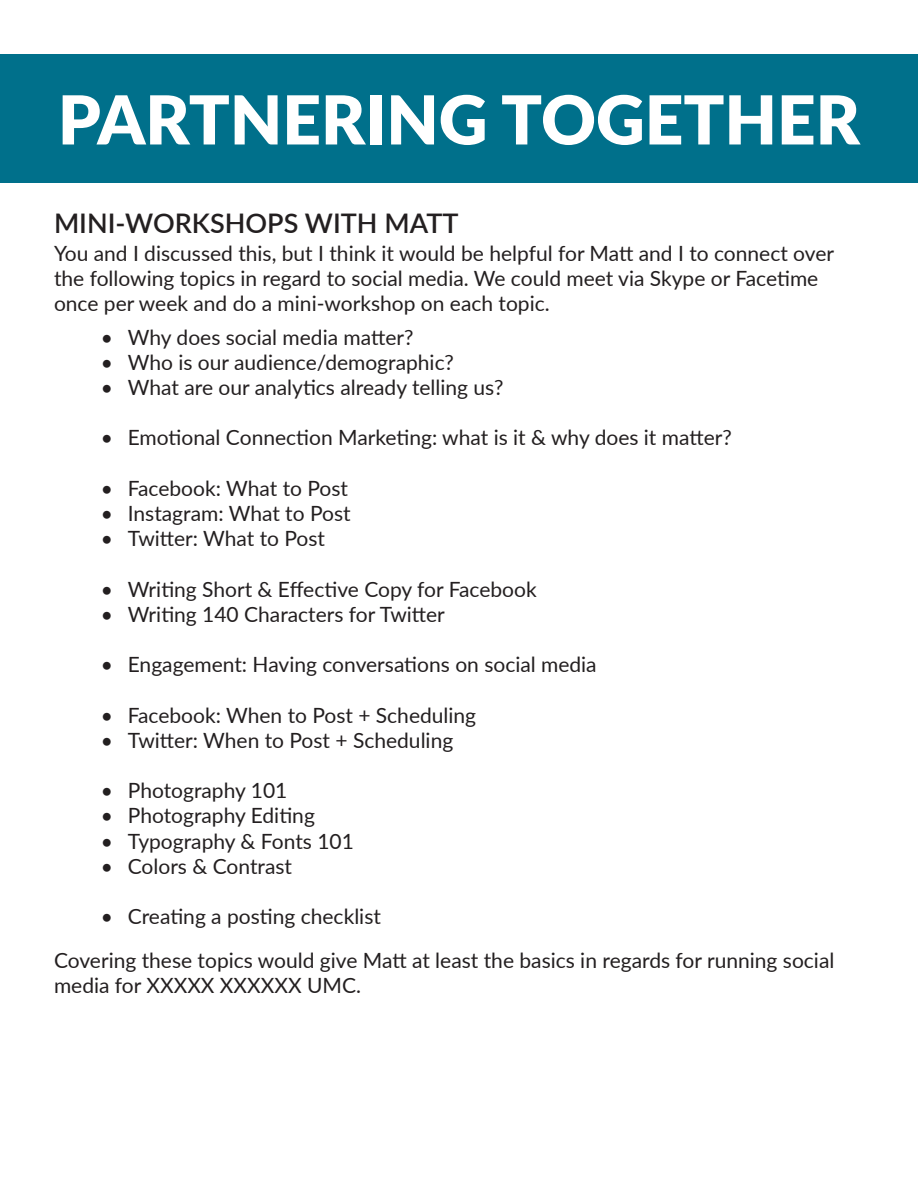
<style>
.page{position:relative;width:918px;height:1188px;background:#fff}
.page>*{position:absolute;margin:0;border:0;box-sizing:border-box;transform-origin:0 0}
.t1{font:900 67.5px "Lato";color:#fff}
.t2{font:600 27px "Lato";color:#231f20}
.t3{font:21px/25.2px "Lato";color:#231f20}
</style>
<div class="page">
<div style="left:0;top:54px;width:918px;height:128px;background:#00708b"></div>
<p class="t1" style="left:58px;top:69px;width:804px">PARTNERING TOGETHER</p>
<p class="t2" style="left:54px;top:204px;width:406px">MINI-WORKSHOPS WITH MATT</p>
<p class="t3" style="left:54px;top:240px;width:782px">You and I discussed this, but I think it would be helpful for Matt and I to connect over the following topics in regard to social media. We could meet via Skype or Facetime once per week and do a mini-workshop on each topic.</p>
<p class="t3" style="left:101px;top:323px;width:314px">• Why does social media matter?</p>
<p class="t3" style="left:101px;top:349px;width:355px">• Who is our audience/demographic?</p>
<p class="t3" style="left:101px;top:374px;width:404px">• What are our analytics already telling us?</p>
<p class="t3" style="left:101px;top:424px;width:633px">• Emotional Connection Marketing: what is it &amp; why does it matter?</p>
<p class="t3" style="left:101px;top:475px;width:249px">• Facebook: What to Post</p>
<p class="t3" style="left:101px;top:500px;width:251px">• Instagram: What to Post</p>
<p class="t3" style="left:101px;top:525px;width:226px">• Twitter: What to Post</p>
<p class="t3" style="left:101px;top:575px;width:437px">• Writing Short &amp; Effective Copy for Facebook</p>
<p class="t3" style="left:101px;top:601px;width:346px">• Writing 140 Characters for Twitter</p>
<p class="t3" style="left:101px;top:651px;width:497px">• Engagement: Having conversations on social media</p>
<p class="t3" style="left:101px;top:701px;width:377px">• Facebook: When to Post + Scheduling</p>
<p class="t3" style="left:101px;top:727px;width:354px">• Twitter: When to Post + Scheduling</p>
<p class="t3" style="left:101px;top:777px;width:188px">• Photography 101</p>
<p class="t3" style="left:101px;top:802px;width:216px">• Photography Editing</p>
<p class="t3" style="left:101px;top:827px;width:255px">• Typography &amp; Fonts 101</p>
<p class="t3" style="left:101px;top:853px;width:193px">• Colors &amp; Contrast</p>
<p class="t3" style="left:101px;top:903px;width:282px">• Creating a posting checklist</p>
<p class="t3" style="left:54px;top:947px;width:782px">Covering these topics would give Matt at least the basics in regards for running social media for XXXXX XXXXXX UMC.</p>
</div>
